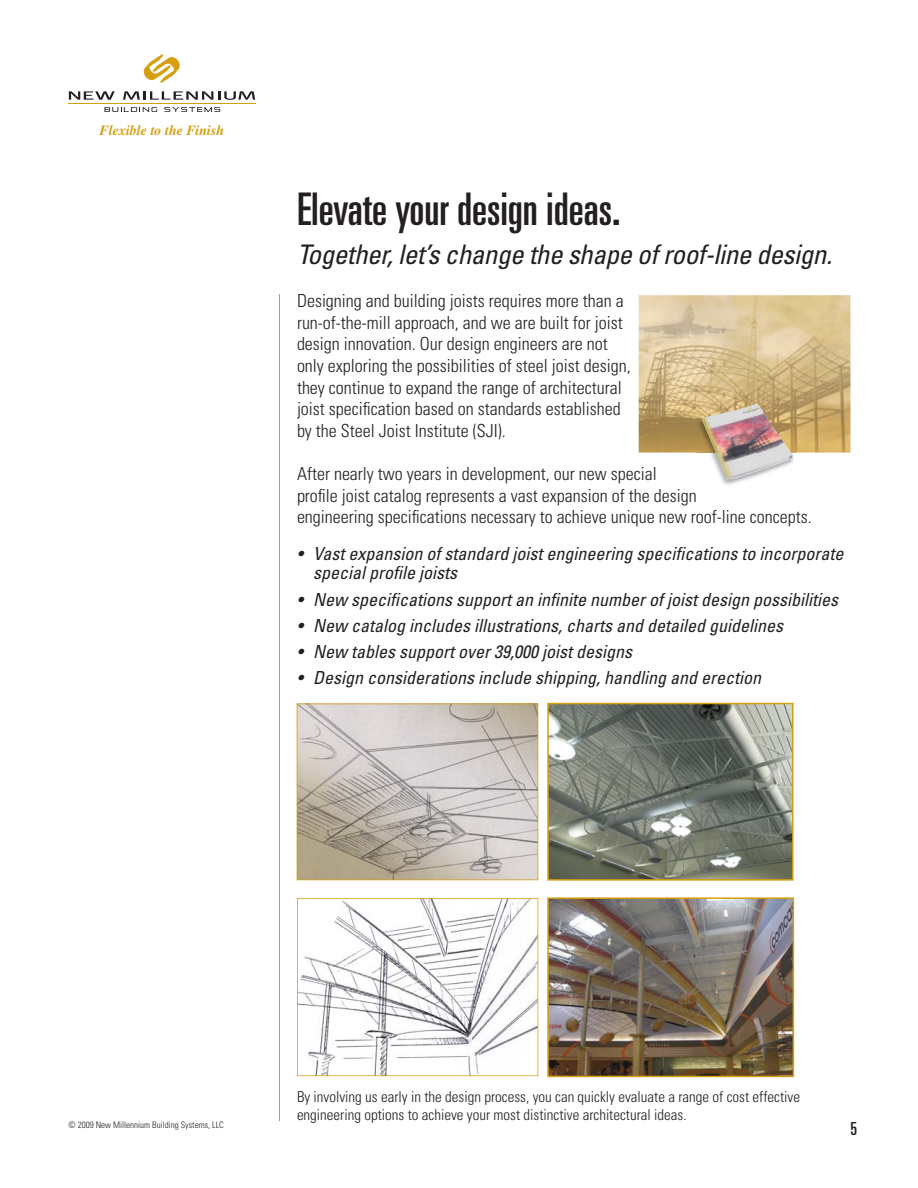
<style>
.page{position:relative;width:918px;height:1188px;background:#fff}
.page>*{position:absolute;margin:0;border:0;box-sizing:border-box;transform-origin:0 0}
.t1{font:ultra-condensed 45px "Univers";color:#231f20}
.t2{font:italic condensed 27px "Univers";letter-spacing:-.015em;color:#231f20}
.t3{font:300 condensed 18px/21.6px "Univers";color:#231f20}
.t4{font:italic condensed 18px/19.5px "Univers";color:#231f20}
.t5{font:ultra-condensed 18px "Univers";color:#231f20}
.t6{font:300 condensed 15px/18px "Univers";color:#231f20}
.t7{font:italic 700 14.1px "Times";color:#d59f0f}
.t8{font:300 condensed 9px "Univers";color:#231f20}
</style>
<div class="page">
<svg style="left:104px;top:107px;width:53px;height:5px"></svg>
<svg style="left:164px;top:107px;width:56px;height:5px"></svg>
<svg style="left:69px;top:91px;width:46px;height:9px"></svg>
<svg style="left:123px;top:91px;width:132px;height:9px"></svg>
<hr style="left:68px;top:103px;width:188px;height:1px;background:#d59f0f">
<svg style="left:143px;top:54px;width:37px;height:29px"></svg>
<hr style="left:279px;top:294px;width:1px;height:826px;background:#d59f0f">
<svg style="left:297px;top:704px;width:241px;height:176px;background:#c4bdb4"></svg>
<svg style="left:547px;top:703px;width:247px;height:178px;background:#7d8174"></svg>
<img style="left:547px;top:897px;width:247px;height:180px">
<svg style="left:297px;top:898px;width:241px;height:178px"></svg>
<img style="left:639px;top:295px;width:211px;height:158px">
<img style="left:697px;top:403px;width:97px;height:82px">
<img style="left:702px;top:403px;width:91px;height:77px">
<p class="t7" style="left:99px;top:125px;width:126px">Flexible to the Finish</p>
<h1 class="t1" style="left:297px;top:192px;width:325px">Elevate your design ideas.</h1>
<h2 class="t2" style="left:297px;top:244px;width:537px">Together, let’s change the shape of roof-line design.</h2>
<p class="t3" style="left:297px;top:292px;width:335px">Designing and building joists requires more than a run-of-the-mill approach, and we are built for joist design innovation. Our design engineers are not only exploring the possibilities of steel joist design, they continue to expand the range of architectural joist specification based on standards established by the Steel Joist Institute (SJI).</p>
<p class="t3" style="left:297px;top:465px;width:516px">After nearly two years in development, our new special<br>profile joist catalog represents a vast expansion of the design<br>engineering specifications necessary to achieve unique new roof-line concepts.</p>
<p class="t4" style="left:313px;top:545px;width:532px;text-indent:-16px">• Vast expansion of standard joist engineering specifications to incorporate special profile joists</p>
<p class="t4" style="left:297px;top:591px;width:543px">• New specifications support an infinite number of joist design possibilities</p>
<p class="t4" style="left:297px;top:617px;width:488px">• New catalog includes illustrations, charts and detailed guidelines</p>
<p class="t4" style="left:297px;top:644px;width:337px">• New tables support over 39,000 joist designs</p>
<p class="t4" style="left:297px;top:670px;width:466px">• Design considerations include shipping, handling and erection</p>
<p class="t8" style="left:69px;top:1121px;width:157px">© 2009 New Millennium Building Systems, LLC</p>
<p class="t6" style="left:297px;top:1089px;width:505px">By involving us early in the design process, you can quickly evaluate a range of cost effective engineering options to achieve your most distinctive architectural ideas.</p>
<p class="t5" style="left:850px;top:1122px;width:8px">5</p>
</div>
